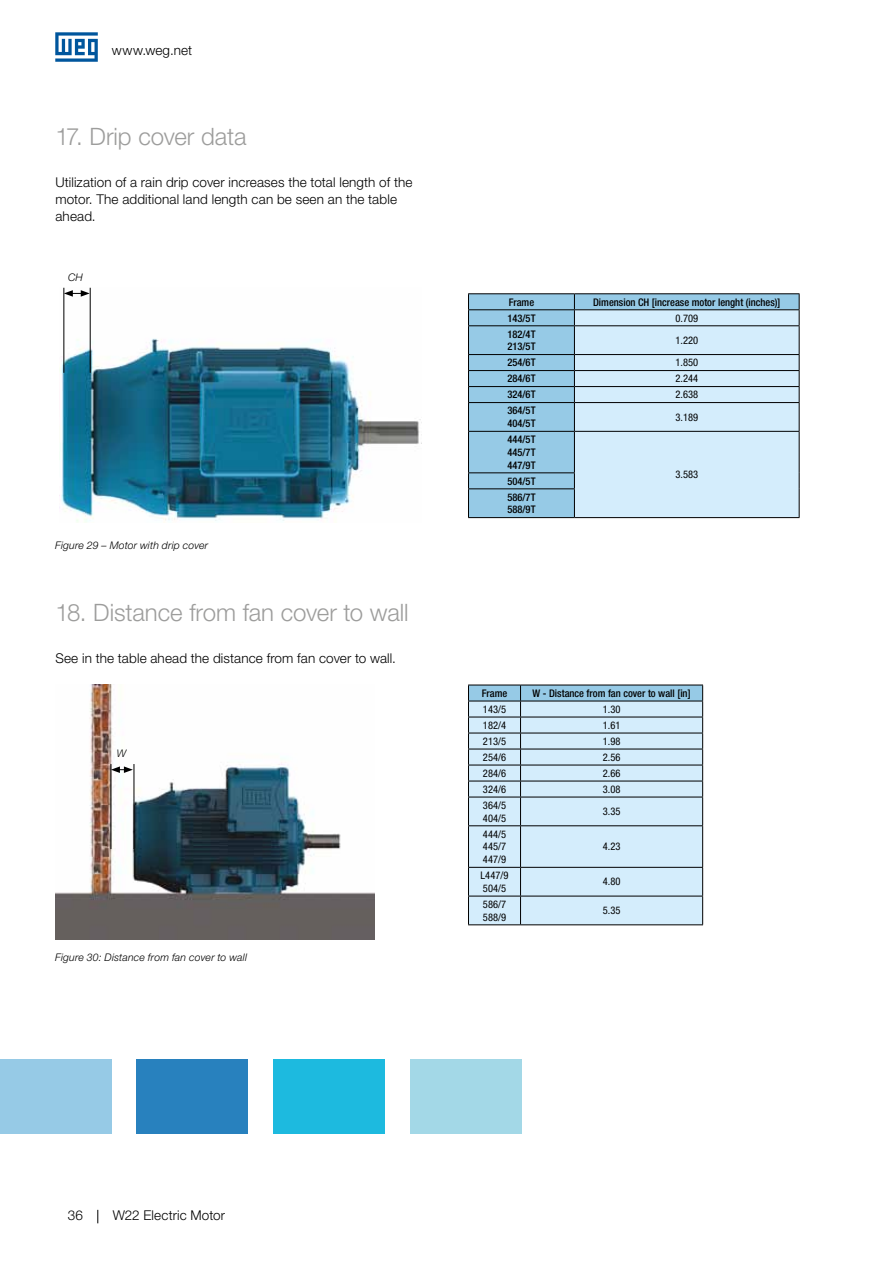
<style>
.page{position:relative;width:893px;height:1263px;background:#fff}
.page>*{position:absolute;margin:0;border:0;box-sizing:border-box;transform-origin:0 0}
.t1{font:300 24px "Helvetica Neue LT Pro";letter-spacing:-.005em;color:#9d9d9c}
.t2{font:300 13.5px/17px "Helvetica Neue LT Pro";letter-spacing:.01em;color:#000}
.t3{font:500 condensed 10.5px/12.8px "Helvetica Neue LT Pro";color:#000}
.t4{font:condensed 10.5px/12.8px "Helvetica Neue LT Pro";color:#000}
.t5{font:italic 300 10.5px "Helvetica Neue LT Pro";letter-spacing:.015em;color:#000}
</style>
<div class="page">
<svg style="left:55px;top:32px;width:43px;height:30px"></svg>
<svg style="left:97px;top:1210px;width:1px;height:13px"></svg>
<img style="left:55px;top:685px;width:319px;height:255px">
<img style="left:60px;top:288px;width:361px;height:234px">
<hr style="left:63px;top:288px;width:1px;height:85px;background:#000">
<hr style="left:111px;top:764px;width:1px;height:85px;background:#000">
<hr style="left:90px;top:288px;width:1px;height:85px;background:#000">
<hr style="left:134px;top:764px;width:1px;height:85px;background:#000">
<svg style="left:64px;top:290px;width:26px;height:7px"></svg>
<svg style="left:111px;top:766px;width:22px;height:7px"></svg>
<div style="left:469px;top:294px;width:330px;height:223px;background:#96cae6"></div>
<div style="left:575px;top:310px;width:224px;height:207px;background:#d4edfc"></div>
<hr style="left:574px;top:325px;width:225px;height:1px;background:#000">
<hr style="left:574px;top:354px;width:225px;height:1px;background:#000">
<hr style="left:574px;top:370px;width:225px;height:1px;background:#000">
<hr style="left:574px;top:386px;width:225px;height:1px;background:#000">
<hr style="left:574px;top:402px;width:225px;height:1px;background:#000">
<hr style="left:574px;top:431px;width:225px;height:1px;background:#000">
<hr style="left:799px;top:432px;width:1px;height:41px;background:#000">
<svg style="left:799px;top:473px;width:1px;height:44px"></svg>
<hr style="left:574px;top:517px;width:225px;height:1px;background:#000">
<hr style="left:574px;top:293px;width:225px;height:1px;background:#000">
<svg style="left:799px;top:294px;width:1px;height:137px"></svg>
<hr style="left:468px;top:309px;width:106px;height:1px;background:#000">
<hr style="left:574px;top:309px;width:225px;height:1px;background:#000">
<hr style="left:468px;top:293px;width:106px;height:1px;background:#000">
<hr style="left:468px;top:432px;width:1px;height:40px;background:#000">
<hr style="left:574px;top:432px;width:1px;height:40px;background:#000">
<svg style="left:468px;top:473px;width:1px;height:44px"></svg>
<svg style="left:574px;top:473px;width:1px;height:44px"></svg>
<hr style="left:468px;top:517px;width:106px;height:1px;background:#000">
<hr style="left:468px;top:402px;width:106px;height:1px;background:#000">
<hr style="left:468px;top:431px;width:106px;height:1px;background:#000">
<hr style="left:468px;top:325px;width:106px;height:1px;background:#000">
<svg style="left:468px;top:294px;width:1px;height:137px"></svg>
<svg style="left:574px;top:294px;width:1px;height:137px"></svg>
<hr style="left:468px;top:354px;width:106px;height:1px;background:#000">
<hr style="left:468px;top:370px;width:106px;height:1px;background:#000">
<hr style="left:468px;top:386px;width:106px;height:1px;background:#000">
<hr style="left:468px;top:472px;width:107px;height:1px;background:#000">
<hr style="left:468px;top:488px;width:107px;height:1px;background:#000">
<div style="left:410px;top:1059px;width:112px;height:74px;background:#a3d8e7"></div>
<div style="left:273px;top:1059px;width:112px;height:74px;background:#1dbadf"></div>
<div style="left:136px;top:1059px;width:112px;height:74px;background:#2881be"></div>
<div style="left:0;top:1059px;width:111px;height:74px;background:#96cae6"></div>
<div style="left:469px;top:826px;width:233px;height:98px;background:#d4edfc"></div>
<hr style="left:468px;top:825px;width:52px;height:1px;background:#000">
<hr style="left:520px;top:825px;width:183px;height:1px;background:#000">
<hr style="left:520px;top:826px;width:1px;height:41px;background:#000">
<hr style="left:468px;top:867px;width:52px;height:1px;background:#000">
<hr style="left:520px;top:867px;width:183px;height:1px;background:#000">
<hr style="left:468px;top:896px;width:52px;height:1px;background:#000">
<hr style="left:520px;top:896px;width:183px;height:1px;background:#000">
<svg style="left:520px;top:868px;width:1px;height:56px"></svg>
<hr style="left:468px;top:924px;width:52px;height:1px;background:#000">
<hr style="left:520px;top:924px;width:183px;height:1px;background:#000">
<hr style="left:468px;top:826px;width:1px;height:41px;background:#000">
<hr style="left:702px;top:826px;width:1px;height:41px;background:#000">
<svg style="left:468px;top:868px;width:1px;height:56px"></svg>
<svg style="left:702px;top:868px;width:1px;height:56px"></svg>
<svg style="left:468px;top:685px;width:235px;height:140px;background:#c0dae9"></svg>
<hr style="left:468px;top:701px;width:52px;height:1px;background:#000">
<hr style="left:520px;top:701px;width:183px;height:1px;background:#000">
<p class="t2" style="left:112px;top:42px;width:82px">www.weg.net</p>
<h1 class="t1" style="left:55px;top:121px;width:193px">17. Drip cover data</h1>
<p class="t2" style="left:55px;top:174px;width:358px">Utilization of a rain drip cover increases the total length of the motor. The additional land length can be seen an the table ahead.</p>
<p class="t5" style="left:68px;top:271px;width:16px">CH</p>
<p class="t5" style="left:55px;top:538px;width:154px">Figure 29 – Motor with drip cover</p>
<h1 class="t1" style="left:55px;top:598px;width:355px">18. Distance from fan cover to wall</h1>
<p class="t2" style="left:55px;top:650px;width:342px">See in the table ahead the distance from fan cover to wall.</p>
<p class="t5" style="left:117px;top:747px;width:11px">W</p>
<p class="t5" style="left:55px;top:951px;width:193px">Figure 30: Distance from fan cover to wall</p>
<p class="t3" style="left:509px;top:295px;width:27px">Frame</p>
<p class="t3" style="left:593px;top:295px;width:189px">Dimension CH [increase motor lenght (inches)]</p>
<p class="t3" style="left:507px;top:311px;width:30px">143/5T</p>
<p class="t4" style="left:675px;top:311px;width:24px">0.709</p>
<p class="t3" style="left:507px;top:327px;width:30px">182/4T<br>213/5T</p>
<p class="t4" style="left:675px;top:334px;width:24px">1.220</p>
<p class="t3" style="left:507px;top:356px;width:30px">254/6T</p>
<p class="t4" style="left:675px;top:356px;width:24px">1.850</p>
<p class="t3" style="left:507px;top:372px;width:30px">284/6T</p>
<p class="t4" style="left:675px;top:372px;width:24px">2.244</p>
<p class="t3" style="left:507px;top:388px;width:30px">324/6T</p>
<p class="t4" style="left:675px;top:388px;width:24px">2.638</p>
<p class="t3" style="left:507px;top:404px;width:30px">364/5T<br>404/5T</p>
<p class="t4" style="left:675px;top:410px;width:24px">3.189</p>
<p class="t3" style="left:507px;top:433px;width:30px;text-align:justify">444/5T 445/7T 447/9T</p>
<p class="t4" style="left:675px;top:468px;width:24px">3.583</p>
<p class="t3" style="left:507px;top:473px;width:30px;line-height:16px">504/5T<br>586/7T</p>
<p class="t3" style="left:507px;top:503px;width:30px">588/9T</p>
<p class="t3" style="left:482px;top:686px;width:27px">Frame</p>
<p class="t3" style="left:533px;top:686px;width:160px">W - Distance from fan cover to wall [in]</p>
<p class="t4" style="left:483px;top:702px;width:25px">143/5</p>
<p class="t4" style="left:603px;top:702px;width:19px">1.30</p>
<p class="t4" style="left:483px;top:718px;width:25px">182/4</p>
<p class="t4" style="left:603px;top:718px;width:19px">1.61</p>
<p class="t4" style="left:483px;top:734px;width:25px">213/5</p>
<p class="t4" style="left:603px;top:734px;width:19px">1.98</p>
<p class="t4" style="left:483px;top:750px;width:25px">254/6</p>
<p class="t4" style="left:603px;top:750px;width:19px">2.56</p>
<p class="t4" style="left:483px;top:766px;width:25px">284/6</p>
<p class="t4" style="left:603px;top:766px;width:19px">2.66</p>
<p class="t4" style="left:483px;top:783px;width:25px">324/6</p>
<p class="t4" style="left:603px;top:783px;width:19px">3.08</p>
<p class="t4" style="left:483px;top:799px;width:25px">364/5<br>404/5</p>
<p class="t4" style="left:603px;top:805px;width:19px">3.35</p>
<p class="t4" style="left:483px;top:827px;width:25px;text-align:justify">444/5<br>445/7<br>447/9</p>
<p class="t4" style="left:603px;top:840px;width:19px">4.23</p>
<p class="t4" style="left:481px;top:869px;width:29px">L447/9<br>504/5</p>
<p class="t4" style="left:603px;top:875px;width:19px">4.80</p>
<p class="t4" style="left:483px;top:898px;width:25px">586/7<br>588/9</p>
<p class="t4" style="left:603px;top:904px;width:19px">5.35</p>
<p class="t2" style="left:68px;top:1207px;width:17px">36</p>
<p class="t2" style="left:113px;top:1207px;width:114px">W22 Electric Motor</p>
</div>
